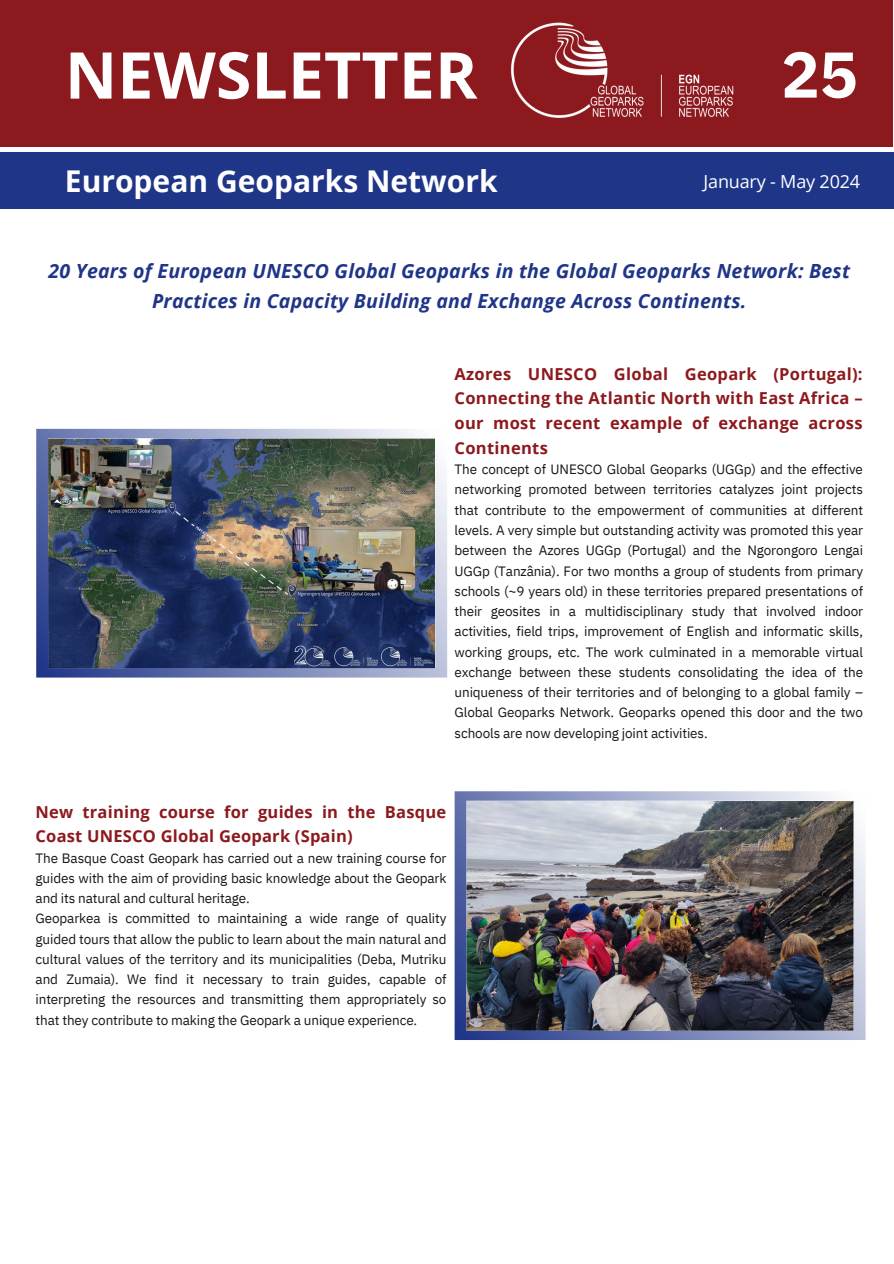
<style>
.page{position:relative;width:894px;height:1264px;background:#fff}
.page>*{position:absolute;margin:0;border:0;box-sizing:border-box;transform-origin:0 0}
.t1{font:700 64.5px "Open Sans";color:#fff}
.t2{font:700 64.5px "IBM Plex Sans";color:#fefefe}
.t3{font:700 30px "Open Sans";color:#fff}
.t4{font:italic 700 19.5px/30.3px "Open Sans";letter-spacing:.015em;color:#1f3588;text-align:center}
.t5{font:18px "Open Sans";letter-spacing:-.01em;color:#fff}
.t6{font:700 16.5px/24.8px "Open Sans";letter-spacing:.015em;color:#8d191d}
.t7{font:13.5px/20.2px "IBM Plex Sans";letter-spacing:-.01em;color:#151616;text-align:justify}
</style>
<div class="page">
<div style="left:0;top:0;width:892px;height:147px;background:#8c191d"></div>
<svg style="left:454px;top:791px;width:411px;height:249px;background:#929cc1"></svg>
<img style="left:466px;top:801px;width:387px;height:229px">
<svg style="left:36px;top:429px;width:411px;height:248px;background:#919cc4"></svg>
<img style="left:48px;top:438px;width:387px;height:230px">
<div style="left:0;top:153px;width:893px;height:56px;background:#1f3588"></div>
<img style="left:511px;top:22px;width:223px;height:96px">
<p class="t1" style="left:65px;top:30px;width:414px">NEWSLETTER</p>
<p class="t2" style="left:780px;top:31px;width:78px">25</p>
<p class="t3" style="left:65px;top:159px;width:434px">European Geoparks Network</p>
<p class="t5" style="left:703px;top:168px;width:158px">January - May 2024</p>
<p class="t4" style="left:48px;top:255px;width:802px">20 Years of European UNESCO Global Geoparks in the Global Geoparks Network: Best<br>Practices in Capacity Building and Exchange Across Continents.</p>
<p class="t6" style="left:454px;top:361px;width:409px;text-align:justify">Azores UNESCO Global Geopark (Portugal):<br>Connecting the Atlantic North with East Africa – our most recent example of exchange across Continents</p>
<p class="t7" style="left:454px;top:459px;width:410px">The concept of UNESCO Global Geoparks (UGGp) and the effective networking promoted between territories catalyzes joint projects that contribute to the empowerment of communities at different levels. A very simple but outstanding activity was promoted this year between the Azores UGGp (Portugal) and the Ngorongoro Lengai UGGp (Tanzânia). For two months a group of students from primary schools (~9 years old) in these territories prepared presentations of their geosites in a multidisciplinary study that involved indoor activities, field trips, improvement of English and informatic skills, working groups, etc. The work culminated in a memorable virtual exchange between these students consolidating the idea of the uniqueness of their territories and of belonging to a global family – Global Geoparks Network. Geoparks opened this door and the two schools are now developing joint activities.</p>
<h2 class="t6" style="left:36px;top:798px;width:412px">New training course for guides in the Basque<br>Coast UNESCO Global Geopark (Spain)</h2>
<h4 class="t7" style="left:36px;top:847px;width:412px">The Basque Coast Geopark has carried out a new training course for guides with the aim of providing basic knowledge about the Geopark and its natural and cultural heritage.</h4>
<h3 class="t7" style="left:36px;top:908px;width:412px">Geoparkea is committed to maintaining a wide range of quality guided tours that allow the public to learn about the main natural and cultural values of the territory and its municipalities (Deba, Mutriku and Zumaia). We find it necessary to train guides, capable of interpreting the resources and transmitting them appropriately so that they contribute to making the Geopark a unique experience.</h3>
</div>
